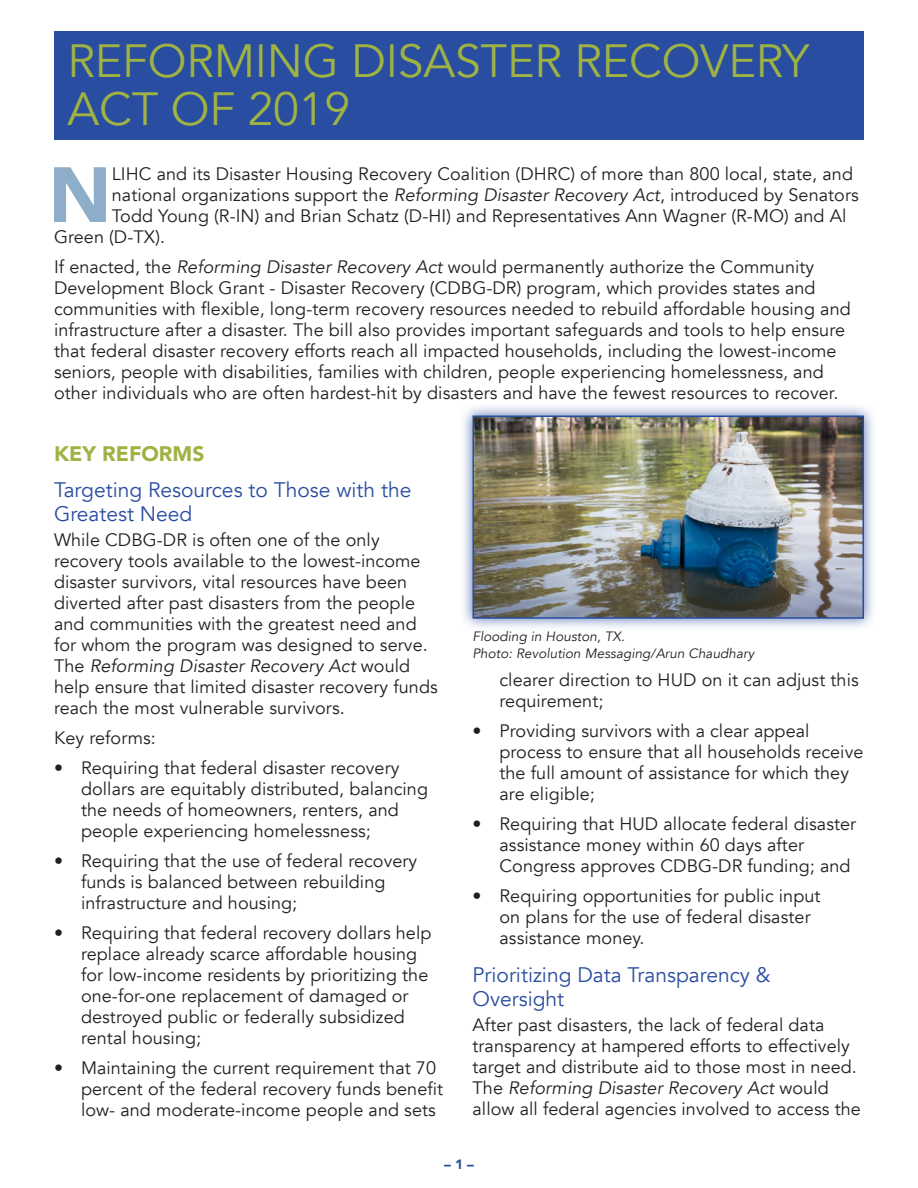
<style>
.page{position:relative;width:918px;height:1188px;background:#fff}
.page>*{position:absolute;margin:0;border:0;box-sizing:border-box;transform-origin:0 0}
.Normal-Dropcap{font:900 77.25px "Avenir";color:#8dadc8}
.Heading_1{font:46.5px/48px "Avenir";letter-spacing:-.005em;color:#9fb343}
.Heading_3{font:21px/24px "Avenir";color:#294da0}
.Heading_2{font:900 21px "Avenir";color:#9fb343}
.Normal-Dropcap-2{font:18px/21px "Avenir";letter-spacing:.005em;color:#231f20}
.t1{font:italic 13.5px/16.5px "Avenir";letter-spacing:.005em;color:#231f20}
.t2{font:900 13.5px "Avenir";color:#294da0}
.s1{font-style:italic}
</style>
<div class="page">
<div style="left:460px;top:403px;width:416px;height:228px;background:#294da0;opacity:.75"></div>
<img style="left:475px;top:419px;width:386px;height:197px">
<div style="left:472px;top:416px;width:392px;height:203px;border:2px solid #294da0"></div>
<div style="left:54px;top:31px;width:810px;height:108px;background:#294da0"></div>
<p class="Heading_1" style="left:68px;top:38px;width:743px">REFORMING DISASTER RECOVERY<br>ACT OF 2019</p>
<p class="Normal-Dropcap" style="left:48px;top:129px;width:65px">N</p>
<p class="Normal-Dropcap-2" style="left:112px;top:164px;width:743px">LIHC and its Disaster Housing Recovery Coalition (DHRC) of more than 800 local, state, and</p>
<p class="Normal-Dropcap-2" style="left:112px;top:185px;width:748px">national organizations support the <span class="s1">Reforming Disaster Recovery Act</span>, introduced by Senators</p>
<p class="Normal-Dropcap-2" style="left:112px;top:206px;width:736px">Todd Young (R-IN) and Brian Schatz (D-HI) and Representatives Ann Wagner (R-MO) and Al</p>
<p class="Normal-Dropcap-2" style="left:54px;top:227px;width:113px">Green (D-TX).</p>
<p class="Normal-Dropcap-2" style="left:54px;top:257px;width:798px">If enacted, the <span class="s1">Reforming Disaster Recovery Act</span> would permanently authorize the Community Development Block Grant - Disaster Recovery (CDBG-DR) program, which provides states and communities with flexible, long-term recovery resources needed to rebuild affordable housing and infrastructure after a disaster. The bill also provides important safeguards and tools to help ensure that federal disaster recovery efforts reach all impacted households, including the lowest-income seniors, people with disabilities, families with children, people experiencing homelessness, and other individuals who are often hardest-hit by disasters and have the fewest resources to recover.</p>
<p class="Heading_2" style="left:54px;top:435px;width:152px">KEY REFORMS</p>
<p class="Heading_3" style="left:54px;top:478px;width:359px">Targeting Resources to Those with the<br>Greatest Need</p>
<p class="Normal-Dropcap-2" style="left:54px;top:530px;width:385px">While CDBG-DR is often one of the only recovery tools available to the lowest-income disaster survivors, vital resources have been diverted after past disasters from the people and communities with the greatest need and for whom the program was designed to serve.<br>The <span class="s1">Reforming Disaster Recovery Act</span> would help ensure that limited disaster recovery funds reach the most vulnerable survivors.</p>
<p class="Normal-Dropcap-2" style="left:54px;top:728px;width:103px">Key reforms:</p>
<p class="Normal-Dropcap-2" style="left:81px;top:758px;width:349px;text-indent:-27px">• Requiring that federal disaster recovery dollars are equitably distributed, balancing the needs of homeowners, renters, and people experiencing homelessness;</p>
<p class="Normal-Dropcap-2" style="left:81px;top:851px;width:338px;text-indent:-27px">• Requiring that the use of federal recovery funds is balanced between rebuilding infrastructure and housing;</p>
<p class="Normal-Dropcap-2" style="left:81px;top:923px;width:352px;text-indent:-27px">• Requiring that federal recovery dollars help replace already scarce affordable housing for low-income residents by prioritizing the one-for-one replacement of damaged or destroyed public or federally subsidized rental housing;</p>
<p class="Normal-Dropcap-2" style="left:81px;top:1058px;width:364px;text-indent:-27px">• Maintaining the current requirement that 70 percent of the federal recovery funds benefit low- and moderate-income people and sets</p>
<p class="t1" style="left:472px;top:629px;width:283px">Flooding in Houston, TX.<br>Photo: Revolution Messaging/Arun Chaudhary</p>
<p class="Normal-Dropcap-2" style="left:500px;top:670px;width:361px">clearer direction to HUD on it can adjust this requirement;</p>
<p class="Normal-Dropcap-2" style="left:500px;top:721px;width:365px;text-indent:-27px">• Providing survivors with a clear appeal process to ensure that all households receive the full amount of assistance for which they are eligible;</p>
<p class="Normal-Dropcap-2" style="left:500px;top:814px;width:358px;text-indent:-27px">• Requiring that HUD allocate federal disaster assistance money within 60 days after<br>Congress approves CDBG-DR funding; and</p>
<p class="Normal-Dropcap-2" style="left:500px;top:886px;width:323px;text-indent:-27px">• Requiring opportunities for public input on plans for the use of federal disaster assistance money.</p>
<p class="Heading_3" style="left:472px;top:963px;width:300px">Prioritizing Data Transparency &amp;<br>Oversight</p>
<p class="Normal-Dropcap-2" style="left:472px;top:1015px;width:390px">After past disasters, the lack of federal data transparency at hampered efforts to effectively target and distribute aid to those most in need.<br>The <span class="s1">Reforming Disaster Recovery Act</span> would allow all federal agencies involved to access the</p>
<p class="t2" style="left:444px;top:1153px;width:31px">– 1 –</p>
</div>
